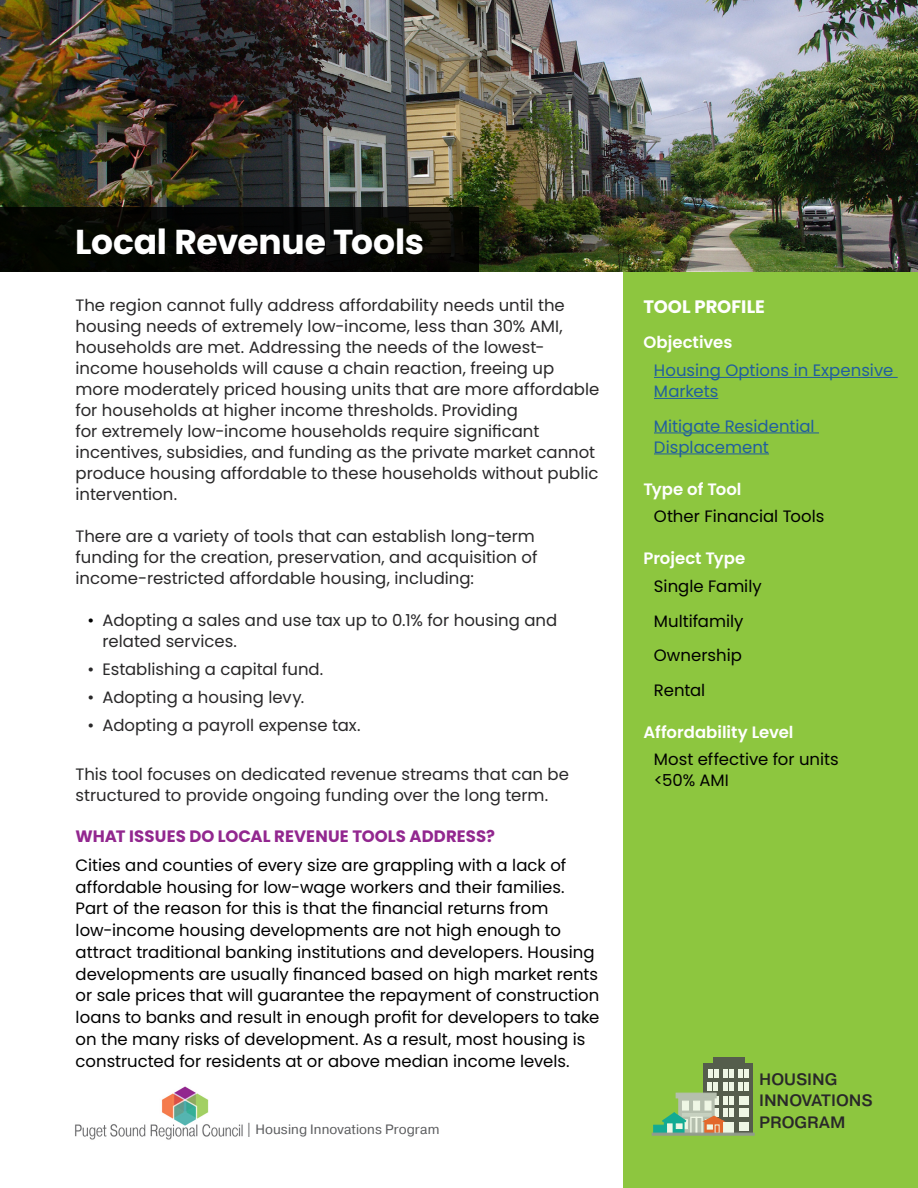
<style>
.page{position:relative;width:918px;height:1188px;background:#fff}
.page>*{position:absolute;margin:0;border:0;box-sizing:border-box;transform-origin:0 0}
.t1{font:700 34.5px "Poppins";letter-spacing:-.005em;color:#fff}
.t2{font:700 18px "Poppins";letter-spacing:-.005em;color:#fff}
.t3{font:16.5px/21px "Poppins";color:#292829}
.t4{font:16.5px/21.8px "Poppins";color:#000}
.t5{font:16.5px/21px "Poppins";color:#215e9e}
.t6{font:600 16.5px "Poppins";color:#fff}
.t7{font:700 16.5px "Poppins";letter-spacing:.005em;color:#92278f}
.t8{font:500 16.5px/21.1px "Pragmatica";color:#292829}
.t9{font:13.5px "Pragmatica";letter-spacing:.01em;color:#5a5b5d}
.s1{color:#000}
</style>
<div class="page">
<div style="left:623px;top:0;width:295px;height:1188px;background:#8dc63f"></div>
<div style="left:703px;top:1063px;width:50px;height:71px;background:#555d4c"></div>
<div style="left:713px;top:1057px;width:31px;height:6px;background:#555d4c"></div>
<svg style="left:739px;top:1069px;width:10px;height:9px"></svg>
<div style="left:729px;top:1069px;width:5px;height:9px;background:#eff7e5"></div>
<div style="left:738px;top:1082px;width:5px;height:9px;background:#eff7e5"></div>
<div style="left:744px;top:1082px;width:5px;height:9px;background:#eff7e5"></div>
<svg style="left:708px;top:1069px;width:25px;height:22px"></svg>
<svg style="left:714px;top:1096px;width:5px;height:9px"></svg>
<div style="left:723px;top:1096px;width:5px;height:9px;background:#eff7e5"></div>
<div style="left:729px;top:1096px;width:5px;height:9px;background:#eff7e5"></div>
<div style="left:714px;top:1108px;width:5px;height:9px;background:#eff7e5"></div>
<div style="left:723px;top:1108px;width:5px;height:9px;background:#eff7e5"></div>
<div style="left:729px;top:1108px;width:5px;height:9px;background:#eff7e5"></div>
<svg style="left:739px;top:1096px;width:10px;height:35px"></svg>
<svg style="left:723px;top:1122px;width:6px;height:11px"></svg>
<svg style="left:729px;top:1122px;width:5px;height:11px"></svg>
<div style="left:676px;top:1093px;width:40px;height:5px;background:#b5bfae"></div>
<svg style="left:679px;top:1098px;width:35px;height:35px"></svg>
<div style="left:682px;top:1113px;width:30px;height:4px;background:#c7d1c0;border:1px solid #d1d3d4"></div>
<div style="left:690px;top:1117px;width:7px;height:17px;background:#b5bfae;border:1px solid #fff"></div>
<div style="left:696px;top:1117px;width:7px;height:17px;background:#b5bfae;border:1px solid #fff"></div>
<div style="left:682px;top:1101px;width:7px;height:10px;background:#eff7e5"></div>
<div style="left:693px;top:1101px;width:7px;height:10px;background:#eff7e5;border:1px solid #fff"></div>
<div style="left:705px;top:1101px;width:7px;height:10px;background:#eff7e5;border:1px solid #fff"></div>
<svg style="left:705px;top:1129px;width:18px;height:4px"></svg>
<svg style="left:715px;top:1129px;width:5px;height:4px"></svg>
<svg style="left:703px;top:1116px;width:21px;height:13px"></svg>
<div style="left:664px;top:1120px;width:20px;height:13px;background:#12ab93;border:1px solid #00a7a1"></div>
<svg style="left:667px;top:1129px;width:6px;height:4px"></svg>
<svg style="left:660px;top:1110px;width:29px;height:19px"></svg>
<div style="left:653px;top:1125px;width:12px;height:9px;background:#12ab93;border:1px solid #00a7a1"></div>
<div style="left:652px;top:1133px;width:103px;height:3px;background:#939598;border:1px solid #939598"></div>
<img style="left:75px;top:1086px;width:168px;height:54px">
<img style="left:0;top:0;width:918px;height:272px">
<svg style="left:0;top:207px;width:478px;height:65px;background:#070804"></svg>
<hr style="left:654px;top:377px;width:244px;height:1px;background:#215e9e">
<hr style="left:654px;top:398px;width:64px;height:1px;background:#215e9e">
<hr style="left:654px;top:433px;width:165px;height:1px;background:#215e9e">
<hr style="left:654px;top:454px;width:115px;height:1px;background:#215e9e">
<h1 class="t1" style="left:75px;top:222px;width:351px">Local Revenue Tools</h1>
<p class="t3" style="left:76px;top:295px;width:525px">The region cannot fully address affordability needs until the housing needs of extremely low-income, less than 30% AMI, households are met. Addressing the needs of the lowest&shy;income households will cause a chain reaction, freeing up more moderately priced housing units that are more affordable for households at higher income thresholds. Providing<br>for extremely low-income households require significant incentives, subsidies, and funding as the private market cannot produce housing affordable to these households without public intervention.</p>
<p class="t3" style="left:76px;top:526px;width:463px">There are a variety of tools that can establish long-term funding for the creation, preservation, and acquisition of income-restricted affordable housing, including:</p>
<p class="t3" style="left:103px;top:610px;width:456px;text-indent:-15px"><span class="s1">•</span> Adopting a sales and use tax up to 0.1% for housing and related services.</p>
<p class="t3" style="left:88px;top:659px;width:237px">• Establishing a capital fund.</p>
<p class="t3" style="left:88px;top:687px;width:218px">• Adopting a housing levy.</p>
<p class="t3" style="left:88px;top:715px;width:275px">• Adopting a payroll expense tax.</p>
<p class="t3" style="left:76px;top:763px;width:495px">This tool focuses on dedicated revenue streams that can be structured to provide ongoing funding over the long term.</p>
<p class="t7" style="left:76px;top:827px;width:421px">WHAT ISSUES DO LOCAL REVENUE TOOLS ADDRESS?</p>
<p class="t4" style="left:76px;top:854px;width:525px">Cities and counties of every size are grappling with a lack of affordable housing for low-wage workers and their families.<br>Part of the reason for this is that the financial returns from low-income housing developments are not high enough to attract traditional banking institutions and developers. Housing developments are usually financed based on high market rents or sale prices that will guarantee the repayment of construction loans to banks and result in enough profit for developers to take on the many risks of development. As a result, most housing is constructed for residents at or above median income levels.</p>
<p class="t9" style="left:246px;top:1121px;width:195px">| Housing Innovations Program</p>
<p class="t2" style="left:644px;top:296px;width:123px">TOOL PROFILE</p>
<p class="t6" style="left:644px;top:333px;width:90px">Objectives</p>
<p class="t5" style="left:654px;top:360px;width:241px">Housing Options in Expensive<br>Markets</p>
<p class="t5" style="left:654px;top:416px;width:162px">Mitigate Residential<br>Displacement</p>
<p class="t6" style="left:644px;top:479px;width:99px">Type of Tool</p>
<p class="t4" style="left:654px;top:506px;width:172px">Other Financial Tools</p>
<p class="t6" style="left:644px;top:549px;width:103px">Project Type</p>
<p class="t4" style="left:654px;top:569px;width:109px;line-height:34.5px">Single Family<br>Multifamily<br>Ownership<br>Rental</p>
<p class="t6" style="left:644px;top:722px;width:152px">Affordability Level</p>
<p class="t4" style="left:654px;top:749px;width:186px;line-height:21px">Most effective for units &lt;50% AMI</p>
<p class="t8" style="left:759px;top:1069px;width:115px">HOUSING<br>INNOVATIONS<br>PROGRAM</p>
</div>
